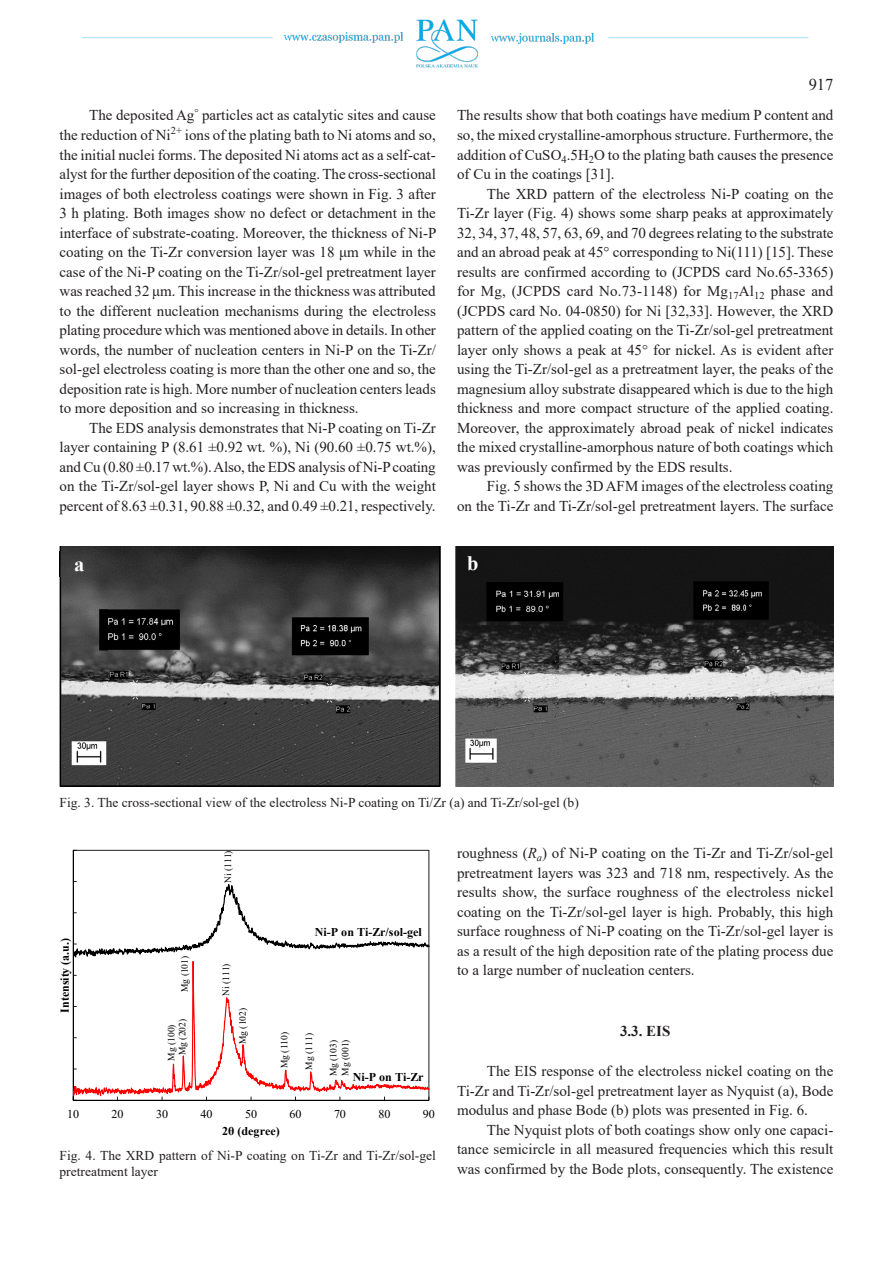
<style>
.page{position:relative;width:893px;height:1263px;background:#fff}
.page>*{position:absolute;margin:0;border:0;box-sizing:border-box;transform-origin:0 0}
.t1{font:700 20.55px "Times New Roman";color:#fff}
.t2{font:16.5px "Times New Roman";color:#231f20}
.t3{font:15px/19.5px "Times New Roman";color:#231f20;text-align:justify}
.t4{font:700 15px "Times New Roman";color:#231f20}
.t5{font:13.5px/16.2px "Times New Roman";color:#231f20}
.t6{font:700 12px "Times New Roman";color:#000}
.t7{font:12px "Times New Roman";color:#000}
.t8{font:9.6px/11.1px "Times New Roman";color:#000;text-align:center}
.s1{font-style:italic}
</style>
<div class="page">
<img style="left:82px;top:19px;width:727px;height:49px">
<svg style="left:60px;top:546px;width:381px;height:241px;background:#464646"></svg>
<img style="left:455px;top:546px;width:378px;height:241px">
<svg style="left:77px;top:850px;width:352px;height:31px"></svg>
<hr style="left:73px;top:850px;width:1px;height:250px;background:#000">
<svg style="left:73px;top:881px;width:357px;height:220px"></svg>
<p class="t3" style="left:60px;top:105px;width:378px;text-indent:30px">The deposited Ag<sup>°</sup> particles act as catalytic sites and cause the reduction of Ni<sup>2+</sup> ions of the plating bath to Ni atoms and so, the initial nuclei forms. The deposited Ni atoms act as a self-cat&shy;alyst for the further deposition of the coating. The cross-sectional images of both electroless coatings were shown in Fig. 3 after 3 h plating. Both images show no defect or detachment in the interface of substrate-coating. Moreover, the thickness of Ni-P coating on the Ti-Zr conversion layer was 18 μm while in the case of the Ni-P coating on the Ti-Zr/sol-gel pretreatment layer was reached 32 μm. This increase in the thickness was attributed to the different nucleation mechanisms during the electroless plating procedure which was mentioned above in details. In other words, the number of nucleation centers in Ni-P on the Ti-Zr/ sol-gel electroless coating is more than the other one and so, the deposition rate is high. More number of nucleation centers leads to more deposition and so increasing in thickness.</p>
<p class="t3" style="left:60px;top:417px;width:378px;text-indent:30px">The EDS analysis demonstrates that Ni-P coating on Ti-Zr layer containing P (8.61 ±0.92 wt. %), Ni (90.60 ±0.75 wt.%), and Cu (0.80 ±0.17 wt.%). Also, the EDS analysis of Ni-P coating on the Ti-Zr/sol-gel layer shows P, Ni and Cu with the weight percent of 8.63 ±0.31, 90.88 ±0.32, and 0.49 ±0.21, respectively.</p>
<p class="t2" style="left:809px;top:73px;width:26px">917</p>
<p class="t3" style="left:457px;top:105px;width:378px">The results show that both coatings have medium P content and so, the mixed crystalline-amorphous structure. Furthermore, the addition of CuSO<sub>4</sub>.5H<sub>2</sub>O to the plating bath causes the presence of Cu in the coatings [31].</p>
<p class="t3" style="left:457px;top:183px;width:378px;text-indent:30px">The XRD pattern of the electroless Ni-P coating on the Ti-Zr layer (Fig. 4) shows some sharp peaks at approximately 32, 34, 37, 48, 57, 63, 69, and 70 degrees relating to the substrate and an abroad peak at 45° corresponding to Ni(111) [15]. These results are confirmed according to (JCPDS card No.65-3365) for Mg, (JCPDS card No.73-1148) for Mg<sub>17</sub>Al<sub>12</sub> phase and (JCPDS card No. 04-0850) for Ni [32,33]. However, the XRD pattern of the applied coating on the Ti-Zr/sol-gel pretreatment layer only shows a peak at 45° for nickel. As is evident after using the Ti-Zr/sol-gel as a pretreatment layer, the peaks of the magnesium alloy substrate disappeared which is due to the high thickness and more compact structure of the applied coating.<br>Moreover, the approximately abroad peak of nickel indicates the mixed crystalline-amorphous nature of both coatings which was previously confirmed by the EDS results.</p>
<p class="t3" style="left:457px;top:476px;width:378px;text-align:right">Fig. 5 shows the 3D AFM images of the electroless coating<br>on the Ti-Zr and Ti-Zr/sol-gel pretreatment layers. The surface</p>
<h1 class="t1" style="left:74px;top:549px;width:12px">a</h1>
<h1 class="t1" style="left:467px;top:548px;width:13px">b</h1>
<p class="t5" style="left:60px;top:794px;width:521px">Fig. 3. The cross-sectional view of the electroless Ni-P coating on Ti/Zr (a) and Ti-Zr/sol-gel (b)</p>
<p class="t6" style="left:56px;top:1012px;width:76px;rotate:-90deg">Intensity (a.u.)</p>
<p class="t8" style="left:222px;top:883px;width:34px;rotate:-90deg">Ni (111)</p>
<p class="t8" style="left:179px;top:992px;width:38px;rotate:-90deg">Mg (101)</p>
<p class="t8" style="left:220px;top:996px;width:34px;rotate:-90deg">Ni (111)</p>
<p class="t8" style="left:165px;top:1060px;width:43px;rotate:-90deg">Mg (100)<br>Mg (202)</p>
<p class="t8" style="left:237px;top:1044px;width:38px;rotate:-90deg">Mg (102)</p>
<p class="t6" style="left:315px;top:923px;width:108px">Ni-P on Ti-Zr/sol-gel</p>
<p class="t8" style="left:278px;top:1068px;width:38px;rotate:-90deg">Mg (110)</p>
<p class="t8" style="left:303px;top:1069px;width:38px;rotate:-90deg">Mg (111)</p>
<p class="t8" style="left:327px;top:1076px;width:38px;line-height:11.7px;text-align:left;rotate:-90deg">Mg (103)<br>Mg (001)</p>
<p class="t6" style="left:353px;top:1068px;width:72px">Ni-P on Ti-Zr</p>
<p class="t7" style="left:67px;top:1105px;width:13px">10</p>
<p class="t7" style="left:112px;top:1105px;width:14px">20</p>
<p class="t7" style="left:156px;top:1105px;width:14px">30</p>
<p class="t7" style="left:201px;top:1105px;width:13px">40</p>
<p class="t7" style="left:245px;top:1105px;width:14px">50</p>
<p class="t7" style="left:289px;top:1105px;width:14px">60</p>
<p class="t7" style="left:334px;top:1105px;width:13px">70</p>
<p class="t7" style="left:378px;top:1105px;width:14px">80</p>
<p class="t7" style="left:423px;top:1105px;width:14px">90</p>
<p class="t6" style="left:222px;top:1122px;width:59px">2θ (degree)</p>
<p class="t5" style="left:60px;top:1147px;width:378px">Fig. 4. The XRD pattern of Ni-P coating on Ti-Zr and Ti-Zr/sol-gel pretreatment layer</p>
<p class="t3" style="left:457px;top:843px;width:378px">roughness (<span class="s1">R</span><sub>a</sub>) of Ni-P coating on the Ti-Zr and Ti-Zr/sol-gel pretreatment layers was 323 and 718 nm, respectively. As the results show, the surface roughness of the electroless nickel coating on the Ti-Zr/sol-gel layer is high. Probably, this high surface roughness of Ni-P coating on the Ti-Zr/sol-gel layer is as a result of the high deposition rate of the plating process due to a large number of nucleation centers.</p>
<p class="t4" style="left:620px;top:1020px;width:44px">3.3. EIS</p>
<p class="t3" style="left:457px;top:1061px;width:378px;text-indent:30px">The EI S response of the electroless nickel coating on the Ti-Zr and Ti-Zr/sol-gel pretreatment layer as Nyquist (a), Bode modulus and phase Bode (b) plots was presented in Fig. 6.</p>
<p class="t3" style="left:457px;top:1120px;width:378px;text-indent:30px">The Nyquist plots of both coatings show only one capaci&shy;tance semicircle in all measured frequencies which this result was confirmed by the Bode plots, consequently. The existence</p>
</div>
